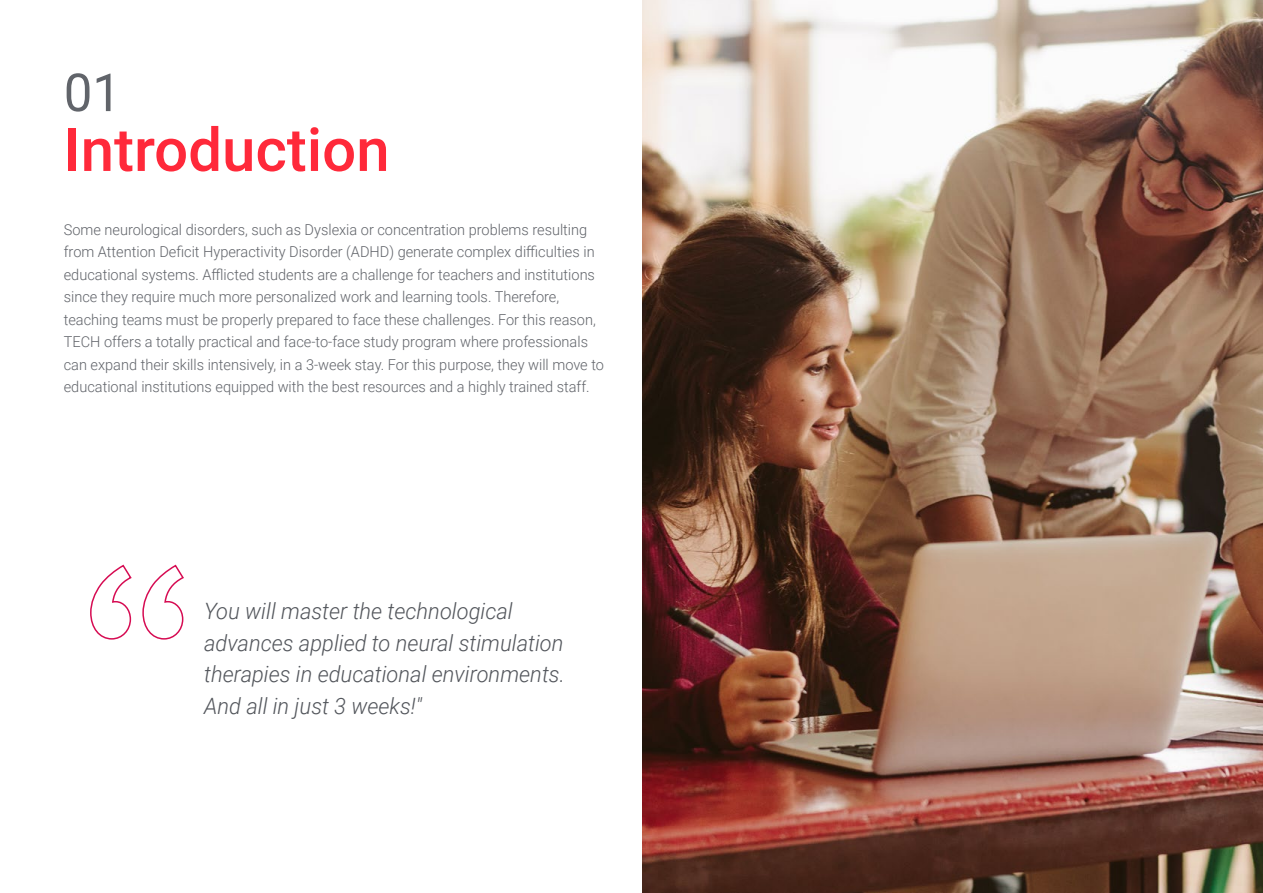
<style>
.page{position:relative;width:1263px;height:893px;background:#fff}
.page>*{position:absolute;margin:0;border:0;box-sizing:border-box;transform-origin:0 0}
.t1{font:500 60px "Roboto";color:#ff293a}
.t2{font:52.5px "Roboto";color:#61646a}
.t3{font:italic 300 22.5px/31.5px "Roboto";color:#52555b}
.t4{font:300 15px/22.5px "Roboto";color:#61646a}
</style>
<div class="page">
<svg style="left:90px;top:564px;width:94px;height:76px"></svg>
<img style="left:642px;top:0;width:621px;height:893px">
<h2 class="t2" style="left:64px;top:56px;width:59px">01</h2>
<h1 class="t1" style="left:64px;top:108px;width:327px">Introduction</h1>
<p class="t4" style="left:64px;top:217px;width:542px">Some neurological disorders, such as Dyslexia or concentration problems resulting from Attention Deficit Hyperactivity Disorder (ADHD) generate complex difficulties in educational systems. Afflicted students are a challenge for teachers and institutions since they require much more personalized work and learning tools. Therefore, teaching teams must be properly prepared to face these challenges. For this reason, TECH offers a totally practical and face-to-face study program where professionals can expand their skills intensively, in a 3-week stay. For this purpose, they will move to educational institutions equipped with the best resources and a highly trained staff.</p>
<h3 class="t3" style="left:204px;top:594px;width:362px">You will master the technological advances applied to neural stimulation therapies in educational environments.<br>And all in just 3 weeks!"</h3>
</div>
